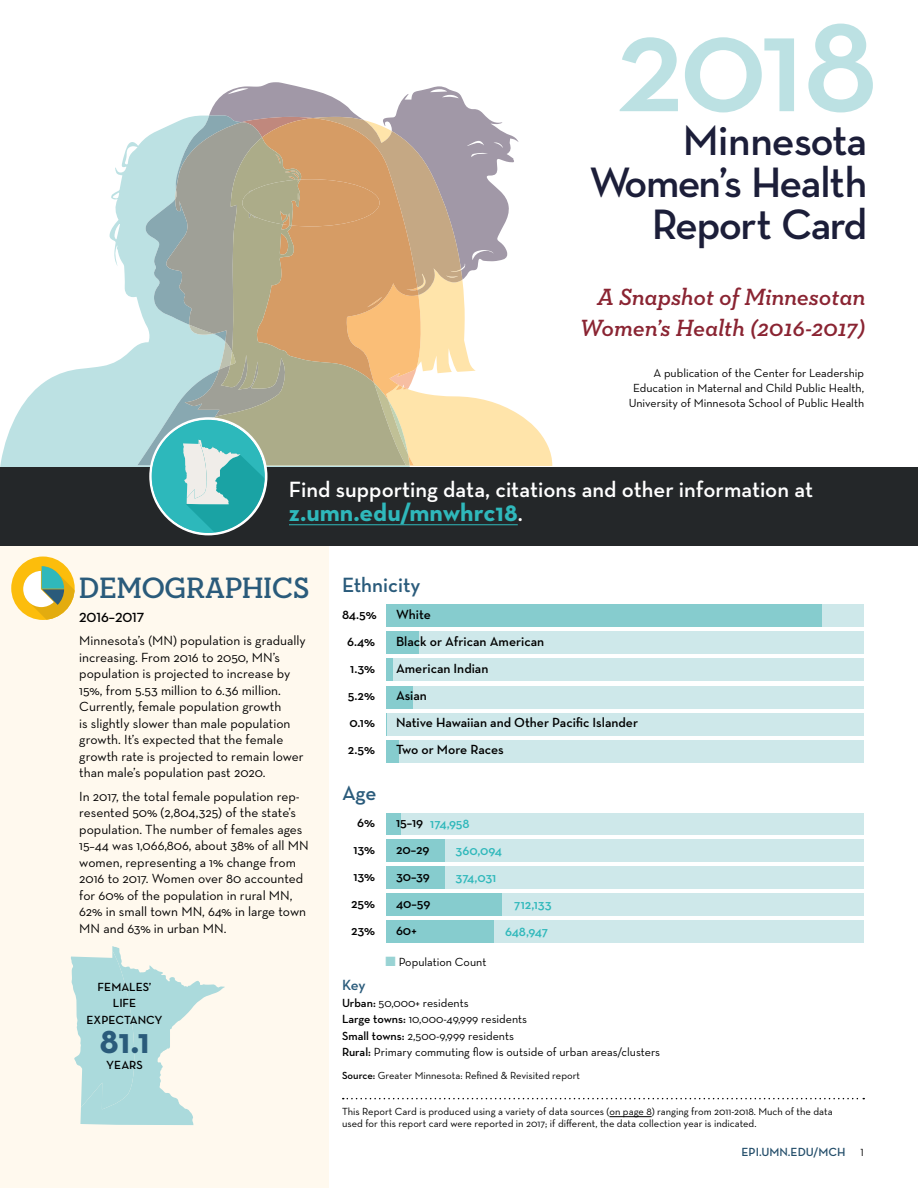
<style>
.page{position:relative;width:918px;height:1188px;background:#fff}
.page>*{position:absolute;margin:0;border:0;box-sizing:border-box;transform-origin:0 0}
.t1{font:600 141.75px "Neutraface Text";color:#bce1e3}
.t2{font:600 43.35px/41.8px "Neutraface Text";letter-spacing:-.035em;color:#1c1e39;text-align:right}
.t3{font:700 36.15px "Neutraface Text";color:#2a5b7b}
.t4{font:700 30px "Neutraface Slab Display";letter-spacing:.015em;color:#2a5b7b}
.t5{font:700 25.5px "Neutraface Text";color:#2fb8bb}
.t6{font:italic 600 23.85px/31.3px "Neutraface Slab Text";color:#8a2432;text-align:right}
.t7{font:600 22.5px "Neutraface Text";color:#fff}
.t8{font:600 21px "Neutraface Text";color:#2a5b7b}
.t9{font:600 15px "Neutraface Text";color:#2a5b7b}
.t10{font:13.5px/16.5px "Neutraface Text";color:#000}
.t11{font:600 13.5px "Neutraface Text";color:#000}
.t12{font:600 13.5px/27px "Neutraface Text";color:#2fb8bb}
.t13{font:12px/16.5px "Neutraface Text";color:#000;text-align:right}
.t14{font:600 12px/16.5px "Neutraface Text";color:#000;text-align:center}
.t15{font:600 12px "Neutraface Text";color:#254f6b}
.t16{font:10.5px/12px "Neutraface Text";color:#000}
.s1{font-weight:600;font-size:22.5px;color:#fff}
.s2{color:#99d3d4}
.s3{font-weight:600}
</style>
<div class="page">
<div style="left:0;top:534px;width:328px;height:654px;background:#fff9ee"></div>
<div style="left:386px;top:740px;width:478px;height:23px;background:#cee8ea"></div>
<div style="left:386px;top:740px;width:13px;height:23px;background:#86ccce"></div>
<div style="left:386px;top:713px;width:478px;height:23px;background:#cee8ea"></div>
<svg style="left:386px;top:713px;width:1px;height:23px"></svg>
<div style="left:386px;top:686px;width:478px;height:22px;background:#cee8ea"></div>
<div style="left:386px;top:686px;width:27px;height:22px;background:#86ccce"></div>
<div style="left:386px;top:659px;width:478px;height:22px;background:#cee8ea"></div>
<div style="left:386px;top:659px;width:7px;height:22px;background:#86ccce"></div>
<div style="left:386px;top:631px;width:478px;height:23px;background:#cee8ea"></div>
<div style="left:386px;top:631px;width:33px;height:23px;background:#86ccce"></div>
<div style="left:386px;top:604px;width:478px;height:22px;background:#cee8ea"></div>
<div style="left:386px;top:604px;width:435px;height:22px;background:#86ccce"></div>
<div style="left:386px;top:920px;width:478px;height:23px;background:#cee8ea"></div>
<div style="left:386px;top:920px;width:108px;height:23px;background:#86ccce"></div>
<div style="left:386px;top:894px;width:478px;height:22px;background:#cee8ea"></div>
<div style="left:386px;top:894px;width:116px;height:22px;background:#86ccce"></div>
<div style="left:386px;top:867px;width:478px;height:22px;background:#cee8ea"></div>
<div style="left:386px;top:867px;width:59px;height:22px;background:#86ccce"></div>
<div style="left:386px;top:840px;width:478px;height:22px;background:#cee8ea"></div>
<div style="left:386px;top:840px;width:59px;height:22px;background:#86ccce"></div>
<div style="left:386px;top:813px;width:478px;height:22px;background:#cee8ea"></div>
<div style="left:386px;top:813px;width:15px;height:22px;background:#86ccce"></div>
<div style="left:11px;top:557px;width:64px;height:63px;background:#fcbd0c;border-radius:32px"></div>
<svg style="left:23px;top:566px;width:52px;height:54px"></svg>
<svg style="left:209px;top:82px;width:281px;height:38px;fill:#a198a7"></svg>
<svg style="left:462px;top:120px;width:90px;height:346px"></svg>
<svg style="left:0;top:142px;width:137px;height:325px"></svg>
<div style="left:0;top:467px;width:918px;height:78px;background:#242729"></div>
<svg style="left:137px;top:115px;width:325px;height:418px;background:#a8a58d"></svg>
<svg style="left:71px;top:946px;width:154px;height:179px"></svg>
<hr style="left:609px;top:1116px;width:43px;height:1px;background:#000">
<hr style="left:289px;top:525px;width:229px;height:1px;background:#2fb8bb">
<svg style="left:343px;top:1098px;width:521px;height:1px"></svg>
<h1 class="t1" style="left:616px;top:-26px;width:264px">2018</h1>
<h2 class="t2" style="left:589px;top:119px;width:279px">Minnesota<br>Women’s Health<br>Report Card</h2>
<h3 class="t6" style="left:580px;top:281px;width:287px">A Snapshot of Minnesotan<br>Women’s Health (2016-2017)</h3>
<p class="t13" style="left:629px;top:366px;width:237px;line-height:15px">A publication of the Center for Leadership<br>Education in Maternal and Child Public Health,<br>University of Minnesota School of Public Health</p>
<h3 class="t7" style="left:289px;top:476px;width:526px">Find supporting data, citations and other information at</h3>
<h3 class="t5" style="left:289px;top:496px;width:235px">z.umn.edu/mnwhrc18<span class="s1">.</span></h3>
<h3 class="t8" style="left:342px;top:572px;width:80px">Ethnicity</h3>
<p class="t11" style="left:342px;top:606px;width:36px">84.5%</p>
<p class="t11" style="left:396px;top:606px;width:37px">White</p>
<p class="t11" style="left:347px;top:633px;width:29px">6.4%</p>
<p class="t11" style="left:396px;top:633px;width:150px">Black or African American</p>
<p class="t11" style="left:350px;top:660px;width:26px">1.3%</p>
<p class="t11" style="left:396px;top:660px;width:94px">American Indian</p>
<p class="t11" style="left:348px;top:687px;width:29px">5.2%</p>
<p class="t11" style="left:396px;top:687px;width:32px">Asian</p>
<p class="t11" style="left:350px;top:714px;width:27px">0.1%</p>
<p class="t11" style="left:396px;top:714px;width:244px">Native Hawaiian and Other Pacific Islander</p>
<p class="t11" style="left:348px;top:741px;width:29px">2.5%</p>
<p class="t11" style="left:396px;top:741px;width:109px">Two or More Races</p>
<h3 class="t4" style="left:80px;top:571px;width:231px">DEMOGRAPHICS</h3>
<p class="t11" style="left:79px;top:609px;width:67px">2016–2017</p>
<p class="t10" style="left:79px;top:632px;width:228px">Minnesota’s (MN) population is gradually increasing. From 2016 to 2050, MN’s population is projected to increase by 15%, from 5.53 million to 6.36 million.<br>Currently, female population growth<br>is slightly slower than male population growth. It’s expected that the female growth rate is projected to remain lower than male’s population past 2020.</p>
<p class="t10" style="left:79px;top:788px;width:231px">In 2017, the total female population rep&shy;resented 50% (2,804,325) of the state’s population. The number of females ages 15–44 was 1,066,806, about 38% of all MN women, representing a 1% change from 2016 to 2017. Women over 80 accounted for 60% of the population in rural MN, 62% in small town MN, 64% in large town MN and 63% in urban MN.</p>
<h3 class="t8" style="left:342px;top:780px;width:36px">Age</h3>
<p class="t11" style="left:357px;top:814px;width:19px">6%</p>
<p class="t11" style="left:396px;top:814px;width:29px">15–19</p>
<p class="t11" style="left:353px;top:841px;width:23px">13%</p>
<p class="t11" style="left:396px;top:841px;width:35px">20–29</p>
<p class="t11" style="left:353px;top:868px;width:23px">13%</p>
<p class="t11" style="left:396px;top:868px;width:35px">30–39</p>
<p class="t11" style="left:351px;top:895px;width:25px">25%</p>
<p class="t11" style="left:396px;top:895px;width:36px">40–59</p>
<p class="t11" style="left:351px;top:922px;width:25px">23%</p>
<p class="t11" style="left:396px;top:922px;width:22px">60+</p>
<p class="t12" style="left:456px;top:810px;width:48px;text-indent:-25px">174,958<br>360,094<br>374,031</p>
<p class="t12" style="left:505px;top:891px;width:48px;text-align:right">712,133<br>648,947</p>
<p class="t14" style="left:87px;top:978px;width:78px">FEMALES’<br>LIFE<br>EXPECTANCY</p>
<h3 class="t3" style="left:99px;top:1017px;width:52px">81.1</h3>
<p class="t14" style="left:106px;top:1057px;width:38px">YEARS</p>
<p class="t13" style="left:386px;top:953px;width:102px"><span class="s2">■</span> Population Count</p>
<p class="t9" style="left:342px;top:976px;width:25px">Key</p>
<p class="t13" style="left:342px;top:994px;width:320px;text-align:left"><span class="s3">Urban:</span> 50,000+ residents<br><span class="s3">Large towns:</span> 10,000-49,999 residents<br><span class="s3">Small towns:</span> 2,500-9,999 residents<br><span class="s3">Rural:</span> Primary commuting flow is outside of urban areas/clusters</p>
<p class="t16" style="left:342px;top:1070px;width:240px"><span class="s3">Source:</span> Greater Minnesota: Refined &amp; Revisited report</p>
<p class="t16" style="left:342px;top:1106px;width:492px">This Report Card is produced using a variety of data sources (on page 8) ranging from 2011-2018. Much of the data used for this report card were reported in 2017; if different, the data collection year is indicated.</p>
<p class="t15" style="left:742px;top:1145px;width:106px">EPI.UMN.EDU/MCH</p>
<p class="t16" style="left:861px;top:1147px;width:5px">1</p>
</div>
